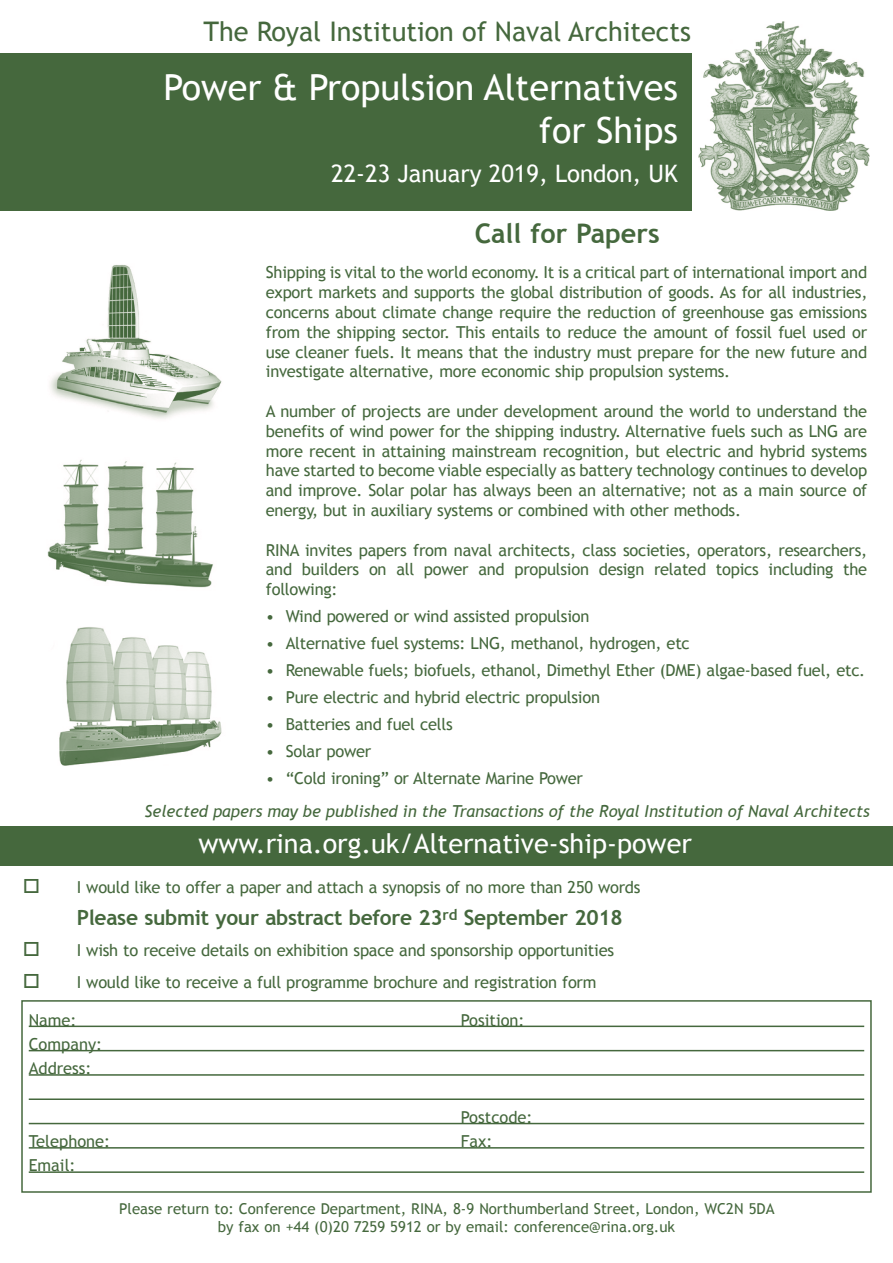
<style>
.page{position:relative;width:893px;height:1263px;background:#fff}
.page>*{position:absolute;margin:0;border:0;box-sizing:border-box;transform-origin:0 0}
.t1{font:36px "Trebuchet MS";color:#fff}
.t2{font:27px "Trebuchet MS";color:#fff}
.t3{font:27px "Trebuchet MS";color:#45683d}
.t4{font:700 27px "Trebuchet MS";color:#45683d}
.t5{font:24px "Trebuchet MS";color:#fff}
.t6{font:700 21px "Trebuchet MS";letter-spacing:-.015em;color:#45683d}
.t7{font:16.5px/19.8px "Trebuchet MS";letter-spacing:-.015em;color:#45683d;text-align:justify}
.t8{font:italic 16.5px "Trebuchet MS";color:#45683d}
.t9{font:15px "Trebuchet MS";color:#45683d}
</style>
<div class="page">
<hr style="left:29px;top:1025px;width:835px;height:2px;background:#45683d">
<hr style="left:29px;top:1050px;width:835px;height:1px;background:#45683d">
<hr style="left:29px;top:1074px;width:835px;height:2px;background:#45683d">
<hr style="left:29px;top:1098px;width:835px;height:2px;background:#45683d">
<hr style="left:29px;top:1123px;width:835px;height:1px;background:#45683d">
<hr style="left:29px;top:1147px;width:835px;height:1px;background:#45683d">
<hr style="left:29px;top:1171px;width:835px;height:2px;background:#45683d">
<div style="left:21px;top:1000px;width:851px;height:193px;border:2px solid #45683d"></div>
<div style="left:0;top:53px;width:691px;height:158px;background:#45683d"></div>
<img style="left:698px;top:21px;width:171px;height:190px">
<div style="left:0;top:827px;width:893px;height:39px;background:#45683d"></div>
<img style="left:47px;top:459px;width:166px;height:129px">
<img style="left:59px;top:627px;width:163px;height:139px">
<img style="left:50px;top:265px;width:172px;height:154px">
<p class="t3" style="left:203px;top:16px;width:489px">The Royal Institution of Naval Architects</p>
<p class="t1" style="left:163px;top:66px;width:516px">Power &amp; Propulsion Alternatives</p>
<p class="t1" style="left:539px;top:109px;width:141px">for Ships</p>
<p class="t5" style="left:331px;top:160px;width:348px">22-23 January 2019, London, UK</p>
<p class="t4" style="left:475px;top:217px;width:186px">Call for Papers</p>
<p class="t7" style="left:266px;top:263px;width:603px">Shipping is vital to the world economy. It is a critical part of international import and export markets and supports the global distribution of goods. As for all industries, concerns about climate change require the reduction of greenhouse gas emissions from the shipping sector. This entails to reduce the amount of fossil fuel used or use cleaner fuels. It means that the industry must prepare for the new future and investigate alternative, more economic ship propulsion systems.</p>
<p class="t7" style="left:266px;top:401px;width:603px">A number of projects are under development around the world to understand the benefits of wind power for the shipping industry. Alternative fuels such as LNG are more recent in attaining mainstream recognition, but electric and hybrid systems have started to become viable especially as battery technology continues to develop and improve. Solar polar has always been an alternative; not as a main source of energy, but in auxiliary systems or combined with other methods.</p>
<p class="t7" style="left:266px;top:540px;width:603px">RINA invites papers from naval architects, class societies, operators, researchers, and builders on all power and propulsion design related topics including the following:</p>
<p class="t7" style="left:266px;top:607px;width:325px">• Wind powered or wind assisted propulsion</p>
<p class="t7" style="left:266px;top:634px;width:425px">• Alternative fuel systems: LNG, methanol, hydrogen, etc</p>
<p class="t7" style="left:266px;top:661px;width:601px">• Renewable fuels; biofuels, ethanol, Dimethyl Ether (DME) algae-based fuel, etc.</p>
<p class="t7" style="left:266px;top:688px;width:336px">• Pure electric and hybrid electric propulsion</p>
<p class="t7" style="left:266px;top:715px;width:188px">• Batteries and fuel cells</p>
<p class="t7" style="left:266px;top:742px;width:107px">• Solar power</p>
<p class="t7" style="left:266px;top:769px;width:319px">• “Cold ironing” or Alternate Marine Power</p>
<p class="t8" style="left:145px;top:801px;width:727px">Selected papers may be published in the Transactions of the Royal Institution of Naval Architects</p>
<p class="t2" style="left:198px;top:827px;width:495px">www.rina.org.uk/Alternative-ship-power</p>
<p class="t7" style="left:23px;top:877px;width:619px">□ I would like to offer a paper and attach a synopsis of no more than 250 words</p>
<p class="t6" style="left:77px;top:904px;width:547px">Please submit your abstract before 23<sup>rd</sup> September 2018</p>
<p class="t7" style="left:23px;top:941px;width:593px">□ I wish to receive details on exhibition space and sponsorship opportunities</p>
<p class="t7" style="left:23px;top:973px;width:575px">□ I would like to receive a full programme brochure and registration form</p>
<p class="t7" style="left:29px;top:1010px;width:49px">Name:</p>
<p class="t7" style="left:461px;top:1010px;width:65px">Position:</p>
<p class="t7" style="left:29px;top:1034px;width:75px">Company:</p>
<p class="t7" style="left:29px;top:1059px;width:64px">Address:</p>
<p class="t7" style="left:461px;top:1107px;width:73px">Postcode:</p>
<p class="t7" style="left:29px;top:1131px;width:83px">Telephone:</p>
<p class="t7" style="left:461px;top:1131px;width:33px">Fax:</p>
<p class="t7" style="left:29px;top:1156px;width:48px">Email:</p>
<p class="t9" style="left:119px;top:1200px;width:657px">Please return to: Conference Department, RINA, 8-9 Northumberland Street, London, WC2N 5DA</p>
<p class="t9" style="left:218px;top:1218px;width:459px">by fax on +44 (0)20 7259 5912 or by email: conference@rina.org.uk</p>
</div>
